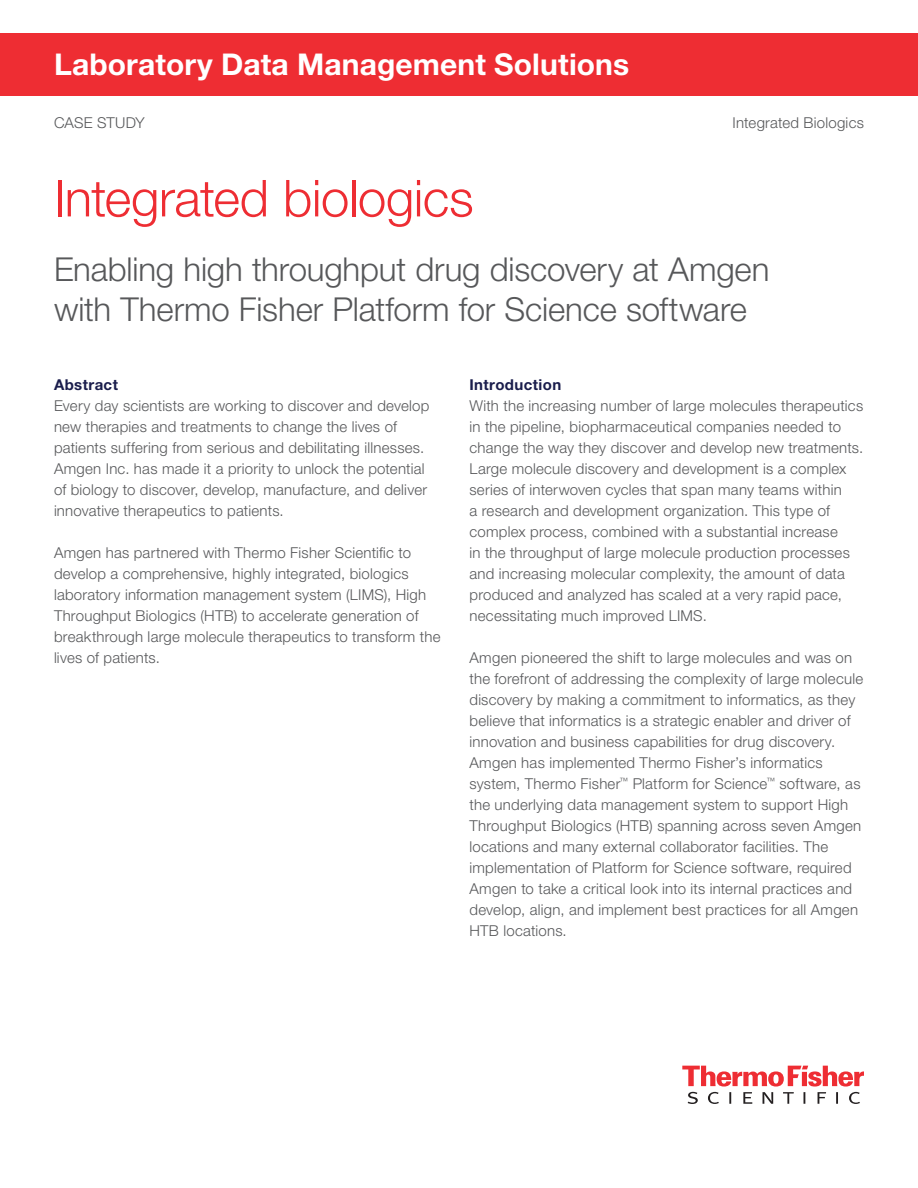
<style>
.page{position:relative;width:918px;height:1188px;background:#fff}
.page>*{position:absolute;margin:0;border:0;box-sizing:border-box;transform-origin:0 0}
.Headline{font:300 51px "Helvetica Neue LT Pro";letter-spacing:-.01em;color:#ee2d33}
.Headline-2{font:300 33px/40.5px "Helvetica Neue LT Pro";letter-spacing:-.005em;color:#57585a}
.Headline-3{font:700 30px "Helvetica Neue LT Pro";letter-spacing:.005em;color:#fff}
.Body_Copy{font:300 15px/21px "Helvetica Neue LT Pro";letter-spacing:.015em;color:#57585a}
.Technical_Eyebrow{font:300 15px "Helvetica Neue LT Pro";letter-spacing:.015em;color:#57585a}
.Content_Subhead{font:700 15px "Helvetica Neue LT Pro";letter-spacing:.025em;color:#1a1d4c}
</style>
<div class="page">
<svg style="left:682px;top:1066px;width:182px;height:38px"></svg>
<div style="left:0;top:33px;width:918px;height:63px;background:#ee2d33"></div>
<p class="Headline-3" style="left:54px;top:46px;width:577px">Laboratory Data Management Solutions</p>
<p class="Technical_Eyebrow" style="left:54px;top:113px;width:92px">CASE STUDY</p>
<p class="Technical_Eyebrow" style="left:733px;top:113px;width:133px">Integrated Biologics</p>
<p class="Headline" style="left:54px;top:167px;width:421px">Integrated biologics</p>
<p class="Headline-2" style="left:54px;top:248px;width:717px">Enabling high throughput drug discovery at Amgen with Thermo Fisher Platform for Science software</p>
<p class="Content_Subhead" style="left:54px;top:375px;width:65px">Abstract</p>
<p class="Body_Copy" style="left:54px;top:395px;width:377px">Every day scientists are working to discover and develop new therapies and treatments to change the lives of patients suffering from serious and debilitating illnesses.<br>Amgen Inc. has made it a priority to unlock the potential of biology to discover, develop, manufacture, and deliver innovative therapeutics to patients.</p>
<p class="Body_Copy" style="left:54px;top:542px;width:388px">Amgen has partnered with Thermo Fisher Scientific to develop a comprehensive, highly integrated, biologics laboratory information management system (LIMS), High Throughput Biologics (HTB) to accelerate generation of breakthrough large molecule therapeutics to transform the lives of patients.</p>
<p class="Content_Subhead" style="left:470px;top:375px;width:93px">Introduction</p>
<p class="Body_Copy" style="left:470px;top:395px;width:395px">With the increasing number of large molecules therapeutics in the pipeline, biopharmaceutical companies needed to change the way they discover and develop new treatments.<br>Large molecule discovery and development is a complex series of interwoven cycles that span many teams within<br>a research and development organization. This type of complex process, combined with a substantial increase<br>in the throughput of large molecule production processes and increasing molecular complexity, the amount of data produced and analyzed has scaled at a very rapid pace, necessitating much improved LIMS.</p>
<p class="Body_Copy" style="left:470px;top:647px;width:395px">Amgen pioneered the shift to large molecules and was on the forefront of addressing the complexity of large molecule discovery by making a commitment to informatics, as they believe that informatics is a strategic enabler and driver of innovation and business capabilities for drug discovery.<br>Amgen has implemented Thermo Fisher’s informatics system, Thermo Fisher<sup>™</sup> Platform for Science<sup>™</sup> software, as the underlying data management system to support High Throughput Biologics (HTB) spanning across seven Amgen locations and many external collaborator facilities. The implementation of Platform for Science software, required Amgen to take a critical look into its internal practices and develop, align, and implement best practices for all Amgen HTB locations.</p>
</div>
